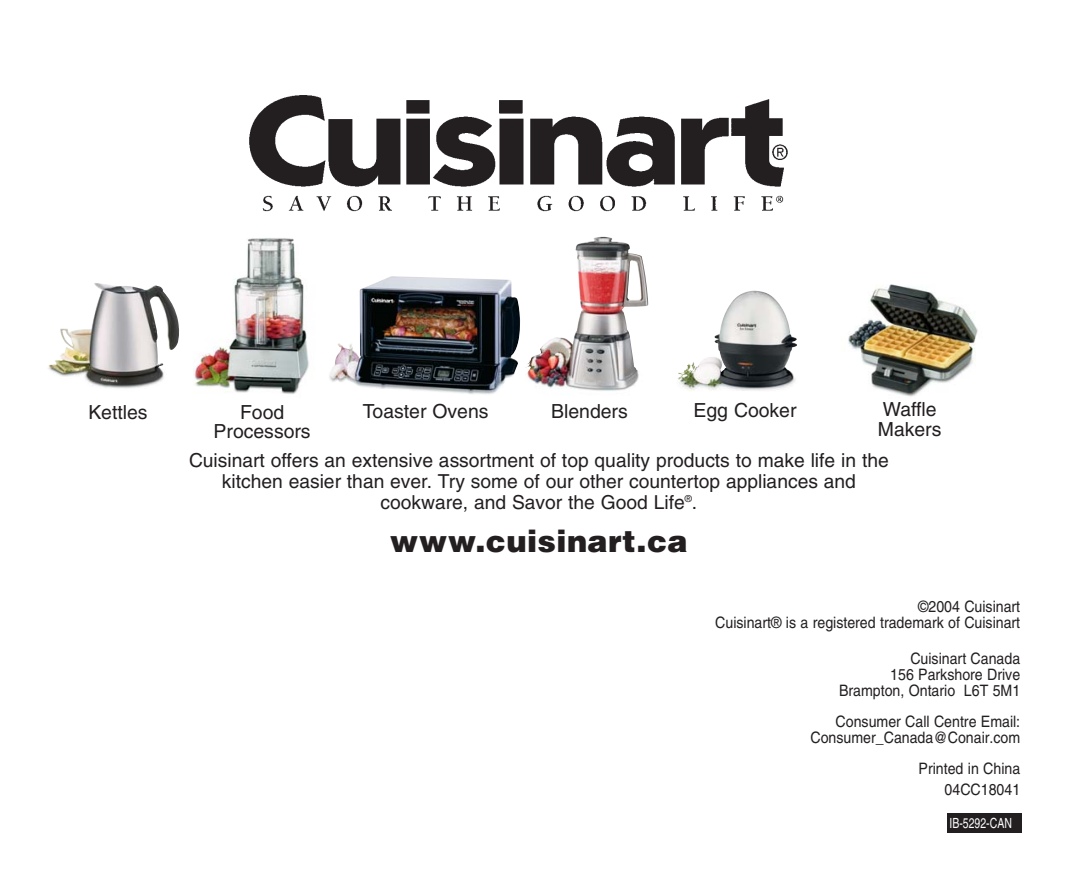
<style>
.page{position:relative;width:1071px;height:882px;background:#fff}
.page>*{position:absolute;margin:0;border:0;box-sizing:border-box;transform-origin:0 0}
.t1{font:900 30.28px "Helvetica";letter-spacing:.015em;color:#231f20}
.t2{font:19.43px/19.4px "Helvetica";color:#231f20;text-align:center}
.t3{font:19.25px/21.2px "Helvetica";color:#231f20;text-align:center}
.t4{font:15.75px/15.8px "Helvetica";color:#231f20;text-align:right;scale:.9 1}
.t5{font:14px "Helvetica";color:#fff;scale:.75 1}
</style>
<div class="page">
<img style="left:249px;top:95px;width:539px;height:117px">
<img style="left:848px;top:284px;width:130px;height:113px">
<img style="left:677px;top:291px;width:120px;height:100px">
<img style="left:525px;top:237px;width:123px;height:154px">
<img style="left:329px;top:276px;width:191px;height:118px">
<img style="left:194px;top:238px;width:115px;height:156px">
<img style="left:47px;top:283px;width:132px;height:106px">
<div style="left:948px;top:813px;width:74px;height:20px;background:#231f20"></div>
<p class="t2" style="left:88px;top:404px;width:61px">Kettles</p>
<p class="t2" style="left:214px;top:404px;width:99px">Food<br>Processors</p>
<p class="t2" style="left:363px;top:403px;width:127px">Toaster Ovens</p>
<p class="t2" style="left:551px;top:403px;width:78px">Blenders</p>
<p class="t2" style="left:694px;top:402px;width:104px">Egg Cooker</p>
<p class="t2" style="left:878px;top:401px;width:65px;text-align:left">Waffle<br>Makers</p>
<p class="t3" style="left:189px;top:452px;width:701px">Cuisinart offers an extensive assortment of top quality products to make life in the kitchen easier than ever. Try some of our other countertop appliances and cookware, and Savor the Good Life<sup>®</sup>.</p>
<h1 class="t1" style="left:390px;top:530px;width:299px">www.cuisinart.ca</h1>
<p class="t4" style="left:715px;top:601px;width:340px">©2004 Cuisinart<br>Cuisinart® is a registered trademark of Cuisinart</p>
<p class="t4" style="left:839px;top:652px;width:203px">Cuisinart Canada<br>156 Parkshore Drive<br>Brampton, Ontario L6T 5M1</p>
<p class="t4" style="left:811px;top:715px;width:235px">Consumer Call Centre Email:<br>Consumer_Canada@Conair.com</p>
<p class="t4" style="left:919px;top:760px;width:114px;line-height:20.1px">Printed in China<br>04CC18041</p>
<p class="t5" style="left:950px;top:818px;width:85px">IB-5292-CAN</p>
</div>
